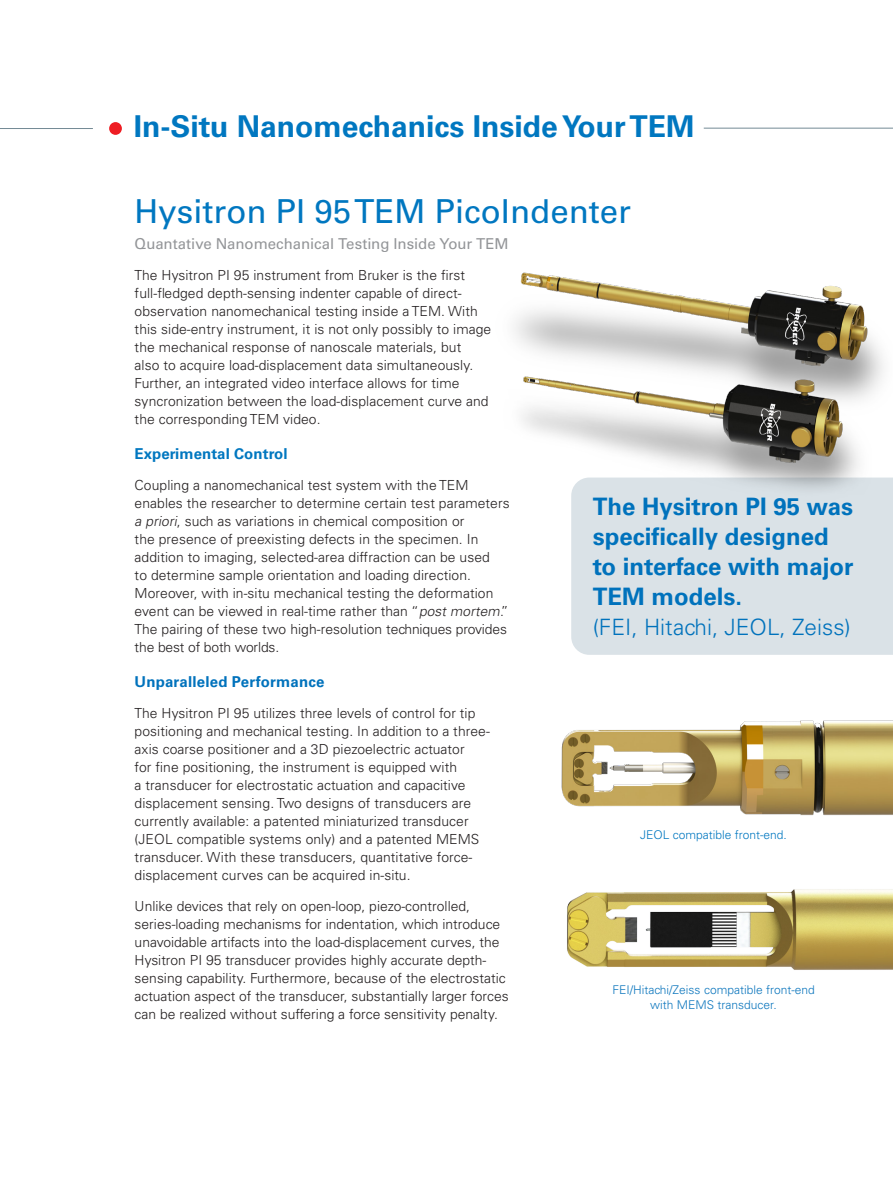
<style>
.page{position:relative;width:893px;height:1187px;background:#fff}
.page>*{position:absolute;margin:0;border:0;box-sizing:border-box;transform-origin:0 0}
.brochure_Headline{font:33px "Univers LT Std";color:#0077c0}
.Subhead{font:700 30px "Univers LT Std";color:#0077c0}
.brochure_subheadline-blue{font:700 24px/30px "Univers LT Std";color:#0072bc}
.brochure_subheadline-blue-2{font:300 22.5px "Univers LT Std";color:#0072bc}
.subhead_18_21_med_gray{font:15px "Univers LT Std";letter-spacing:-.005em;color:#939598}
.brochure_title-application{font:700 15px "Univers LT Std";letter-spacing:.01em;color:#0072bc}
.Subhead-2{font:700 15px "Univers LT Std";letter-spacing:.005em;color:#0077c0}
.Subhead-3{font:300 13.8px/18px "Univers LT Std";letter-spacing:.005em;color:#231f20}
.brochure_title-application-2{font:300 13.8px/18px "Univers LT Std";letter-spacing:.005em;color:#231f20}
.captions{font:300 12px/15.8px "Univers LT Std";color:#0c76bd;text-align:center}
.captions-2{font:300 12px "Univers LT Std";color:#0077c0}
.s1{font-style:italic}
</style>
<div class="page">
<hr style="left:704px;top:128px;width:189px;height:1px;background:#738a95">
<div style="left:109px;top:122px;width:13px;height:13px;background:#ee1d23;border-radius:50%"></div>
<div style="left:0;top:111px;width:110px;height:36px;background:#fff"></div>
<hr style="left:0;top:128px;width:93px;height:1px;background:#738a95">
<div style="left:571px;top:513px;width:322px;height:141px;background:#dae2e7"></div>
<img style="left:561px;top:720px;width:332px;height:96px">
<img style="left:567px;top:889px;width:326px;height:81px">
<img style="left:514px;top:272px;width:379px;height:241px">
<p class="Subhead" style="left:134px;top:108px;width:562px">In-Situ Nanomechanics Inside Your TEM</p>
<p class="brochure_Headline" style="left:135px;top:191px;width:498px">Hysitron PI 95 TEM PicoIndenter</p>
<p class="subhead_18_21_med_gray" style="left:135px;top:235px;width:375px">Quantative Nanomechanical Testing Inside Your TEM</p>
<p class="Subhead-3" style="left:135px;top:266px;width:358px">The Hysitron PI 95 instrument from Bruker is the first full-fledged depth-sensing indenter capable of direct&shy;observation nanomechanical testing inside a TEM. With this side-entry instrument, it is not only possibly to image the mechanical response of nanoscale materials, but<br>also to acquire load-displacement data simultaneously.<br>Further, an integrated video interface allows for time syncronization between the load-displacement curve and the corresponding TEM video.</p>
<p class="Subhead-2" style="left:135px;top:445px;width:154px">Experimental Control</p>
<p class="Subhead-3" style="left:135px;top:476px;width:377px">Coupling a nanomechanical test system with the TEM enables the researcher to determine certain test parameters <span class="s1">a priori</span>, such as variations in chemical composition or<br>the presence of preexisting defects in the specimen. In addition to imaging, selected-area diffraction can be used<br>to determine sample orientation and loading direction.<br>Moreover, with in-situ mechanical testing the deformation event can be viewed in real-time rather than “<span class="s1">post mortem</span>.” The pairing of these two high-resolution techniques provides the best of both worlds.</p>
<p class="brochure_title-application" style="left:135px;top:672px;width:191px">Unparalleled Performance</p>
<p class="brochure_title-application-2" style="left:135px;top:703px;width:357px">The Hysitron PI 95 utilizes three levels of control for tip positioning and mechanical testing. In addition to a three&shy;axis coarse positioner and a 3D piezoelectric actuator<br>for fine positioning, the instrument is equipped with<br>a transducer for electrostatic actuation and capacitive displacement sensing. Two designs of transducers are currently available: a patented miniaturized transducer (JEOL compatible systems only) and a patented MEMS transducer. With these transducers, quantitative force&shy;displacement curves can be acquired in-situ.</p>
<p class="brochure_title-application-2" style="left:135px;top:896px;width:376px">Unlike devices that rely on open-loop, piezo-controlled, series-loading mechanisms for indentation, which introduce unavoidable artifacts into the load-displacement curves, the Hysitron PI 95 transducer provides highly accurate depth&shy;sensing capability. Furthermore, because of the electrostatic actuation aspect of the transducer, substantially larger forces can be realized without suffering a force sensitivity penalty.</p>
<p class="brochure_subheadline-blue" style="left:593px;top:491px;width:262px">The Hysitron PI 95 was specifically designed to interface with major<br>TEM models.</p>
<p class="brochure_subheadline-blue-2" style="left:593px;top:613px;width:260px">(FEI, Hitachi, JEOL, Zeiss)</p>
<p class="captions-2" style="left:640px;top:827px;width:148px">JEOL compatible front-end.</p>
<p class="captions" style="left:612px;top:981px;width:204px">FEI/Hitachi/Zeiss compatible front-end with MEMS transducer.</p>
</div>
